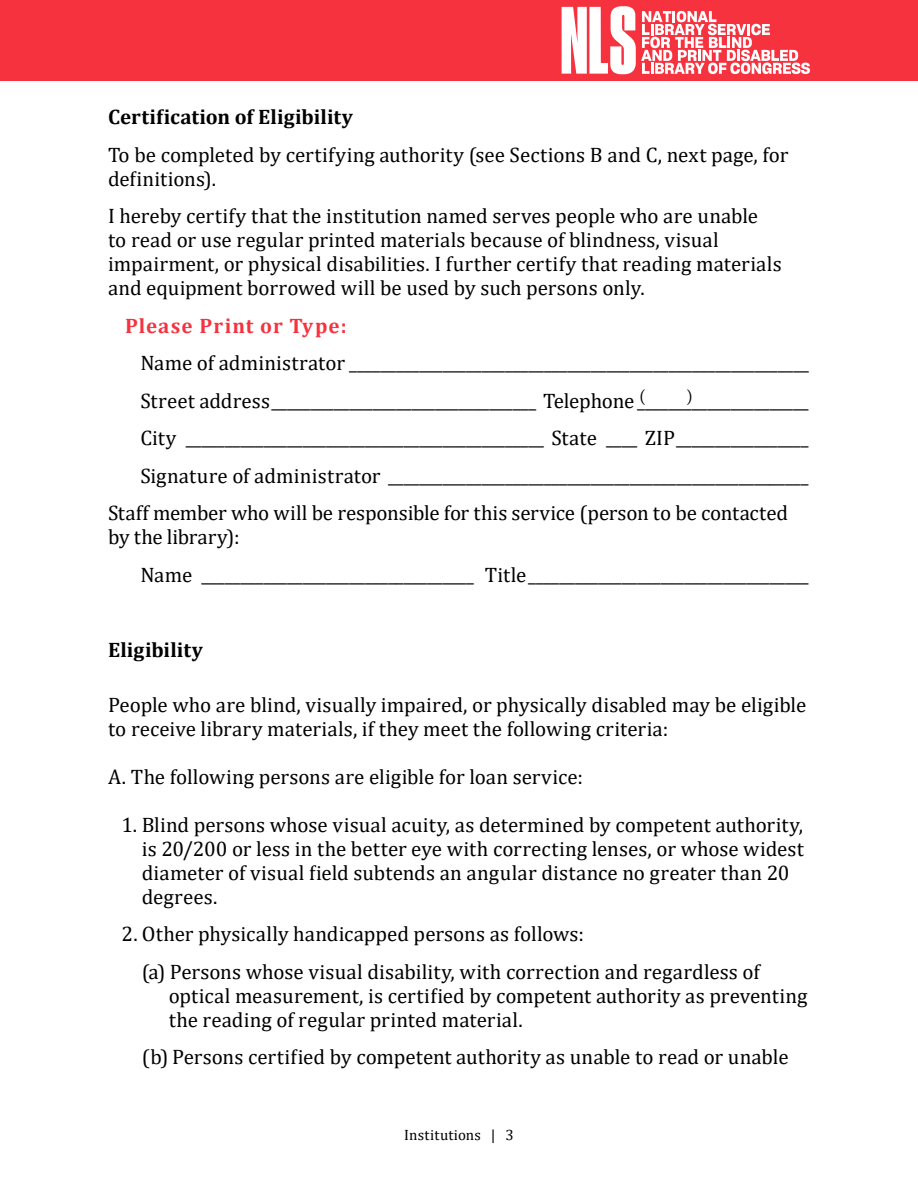
<style>
.page{position:relative;width:918px;height:1188px;background:#fff}
.page>*{position:absolute;margin:0;border:0;box-sizing:border-box;transform-origin:0 0}
.body{font:21px/24px "Cambria";color:#000}
.body1{font:21px/24px "Cambria";color:#000}
.body-2{font:700 21px "Cambria";letter-spacing:.005em;color:#000}
.t1{font:700 21px "Cambria";letter-spacing:.05em;color:#f7323f}
.body1-2{font:700 21px "Cambria";letter-spacing:.005em;color:#000}
.t2{font:18px "Minion Pro";color:#000}
.t3{font:15px "Cambria";letter-spacing:.02em;color:#000}
</style>
<div class="page">
<div style="left:0;top:0;width:918px;height:81px;background:#f7323f"></div>
<svg style="left:562px;top:6px;width:248px;height:68px"></svg>
<p class="body-2" style="left:108px;top:102px;width:247px">Certification of Eligibility</p>
<p class="body" style="left:108px;top:143px;width:682px">To be completed by certifying authority (see Sections B and C, next page, for definitions).</p>
<p class="body" style="left:108px;top:204px;width:675px">I hereby certify that the institution named serves people who are unable to read or use regular printed materials because of blindness, visual impairment, or physical disabilities. I further certify that reading materials and equipment borrowed will be used by such persons only.</p>
<h3 class="t1" style="left:125px;top:311px;width:223px">Please Print or Type:</h3>
<p class="body" style="left:140px;top:351px;width:670px">Name of administrator ___________________________________________________________</p>
<p class="body" style="left:140px;top:389px;width:670px">Street address__________________________________ Telephone ______________________</p>
<p class="body" style="left:140px;top:426px;width:670px">City ______________________________________________ State ____ ZIP_________________</p>
<p class="body" style="left:140px;top:464px;width:670px">Signature of administrator ______________________________________________________</p>
<p class="body" style="left:108px;top:501px;width:682px">Staff member who will be responsible for this service (person to be contacted by the library):</p>
<p class="body" style="left:140px;top:563px;width:670px">Name ___________________________________ Title____________________________________</p>
<p class="t2" style="left:639px;top:384px;width:8px">(</p>
<p class="t2" style="left:686px;top:384px;width:8px">)</p>
<p class="body1-2" style="left:108px;top:635px;width:96px">Eligibility</p>
<p class="body1" style="left:108px;top:692px;width:700px">People who are blind, visually impaired, or physically disabled may be eligible to receive library materials, if they meet the following criteria:</p>
<p class="body1" style="left:108px;top:764px;width:476px">A. The following persons are eligible for loan service:</p>
<p class="body" style="left:142px;top:812px;width:664px;text-indent:-20px">1. Blind persons whose visual acuity, as determined by competent authority, is 20/200 or less in the better eye with correcting lenses, or whose widest diameter of visual field subtends an angular distance no greater than 20 degrees.</p>
<p class="body" style="left:122px;top:922px;width:464px">2. Other physically handicapped persons as follows:</p>
<p class="body" style="left:169px;top:959px;width:640px;text-indent:-27px">(a) Persons whose visual disability, with correction and regardless of optical measurement, is certified by competent authority as preventing the reading of regular printed material.</p>
<p class="body" style="left:142px;top:1045px;width:648px">(b) Persons certified by competent authority as unable to read or unable</p>
<p class="t3" style="left:404px;top:1126px;width:111px">Institutions | 3</p>
</div>
